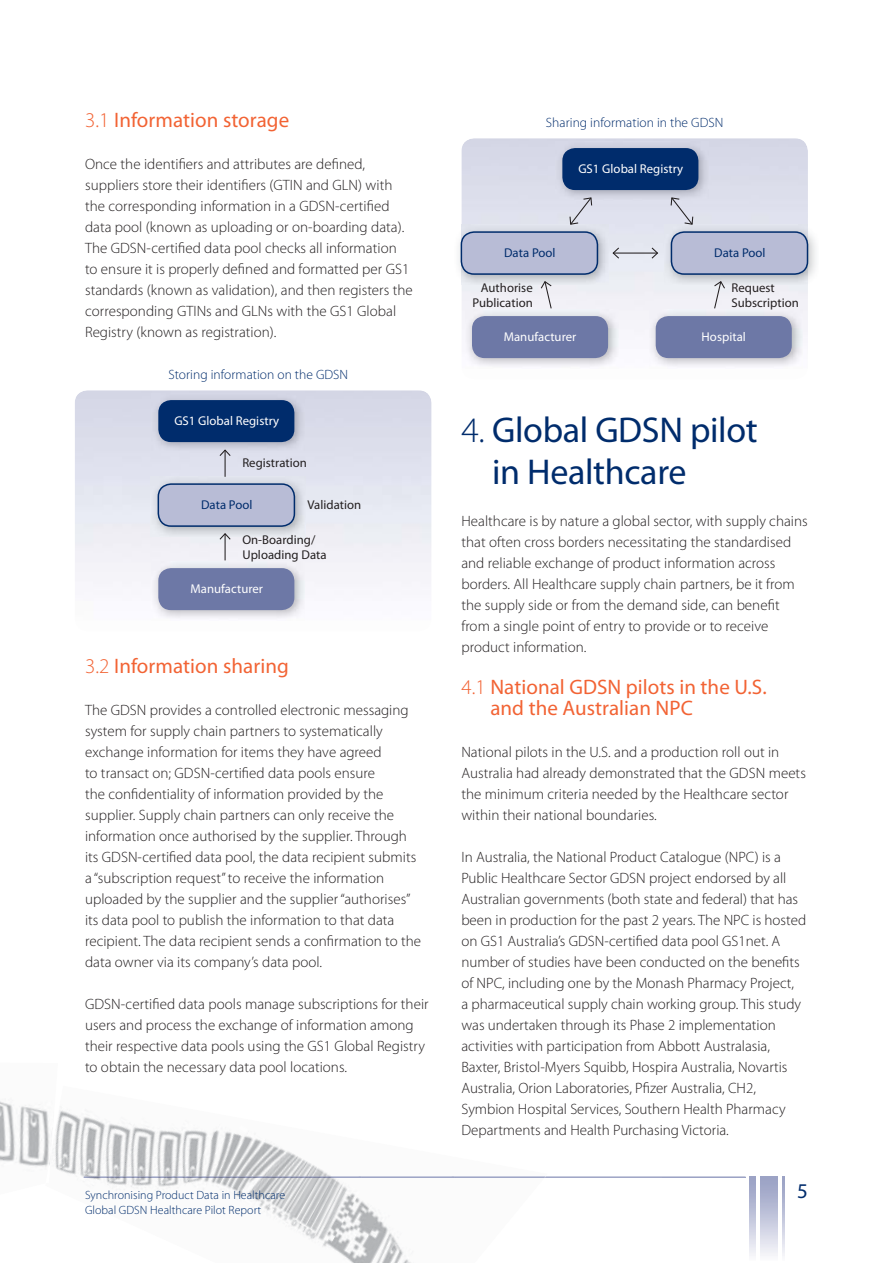
<style>
.page{position:relative;width:893px;height:1263px;background:#fff}
.page>*{position:absolute;margin:0;border:0;box-sizing:border-box;transform-origin:0 0}
.t1{font:36px/42px "Myriad Pro";letter-spacing:-.01em;color:#002c6c}
.t2{font:21px/21px "Myriad Pro";letter-spacing:.005em;color:#f26334}
.t3{font:21px "Myriad Pro";color:#002c6c}
.t4{font:300 15px/21px "Myriad Pro";letter-spacing:.005em;color:#231f20}
.t5{font:300 13.5px "Myriad Pro";letter-spacing:.005em;color:#002c6c}
.t6{font:12.75px/15px "Myriad Pro";letter-spacing:.005em;color:#231f20}
.t7{font:12.75px "Myriad Pro";letter-spacing:.005em;color:#fff}
.t8{font:12.75px "Myriad Pro";color:#002c6c}
.t9{font:300 12px "Myriad Pro";letter-spacing:.005em;color:#002c6c}
.s1{font-weight:300}
</style>
<div class="page">
<svg style="left:548px;top:1176px;width:236px;height:2px"></svg>
<img style="left:746px;top:1177px;width:39px;height:79px">
<img style="left:663px;top:1177px;width:83px;height:1px">
<img style="left:760px;top:1177px;width:17px;height:79px">
<img style="left:749px;top:1177px;width:6px;height:79px">
<img style="left:782px;top:1177px;width:2px;height:79px">
<img style="left:152px;top:393px;width:153px;height:59px">
<div style="left:158px;top:400px;width:136px;height:42px;background:#002c6c;border-radius:13px"></div>
<img style="left:151px;top:477px;width:154px;height:60px">
<div style="left:158px;top:484px;width:136px;height:42px;background:#b8bcd6;border-radius:13px"></div>
<div style="left:158px;top:483px;width:137px;height:44px;border:2px solid #002c6c;border-radius:13px"></div>
<img style="left:152px;top:561px;width:153px;height:59px">
<div style="left:158px;top:568px;width:136px;height:42px;background:#6d78a6;border-radius:13px"></div>
<svg style="left:218px;top:532px;width:14px;height:28px"></svg>
<svg style="left:218px;top:449px;width:14px;height:28px"></svg>
<img style="left:556px;top:141px;width:153px;height:59px">
<div style="left:562px;top:148px;width:136px;height:42px;background:#002c6c;border-radius:13px"></div>
<img style="left:459px;top:225px;width:149px;height:60px">
<div style="left:461px;top:232px;width:136px;height:42px;background:#b8bcd6;border-radius:13px"></div>
<div style="left:461px;top:231px;width:137px;height:44px;border:2px solid #002c6c;border-radius:13px"></div>
<img style="left:664px;top:225px;width:152px;height:60px">
<div style="left:671px;top:232px;width:136px;height:42px;background:#b8bcd6;border-radius:13px"></div>
<div style="left:671px;top:231px;width:137px;height:44px;border:2px solid #002c6c;border-radius:13px"></div>
<img style="left:465px;top:309px;width:153px;height:59px">
<div style="left:472px;top:316px;width:136px;height:42px;background:#6d78a6;border-radius:13px"></div>
<img style="left:649px;top:309px;width:153px;height:59px">
<div style="left:656px;top:316px;width:136px;height:42px;background:#6d78a6;border-radius:13px"></div>
<svg style="left:540px;top:280px;width:13px;height:30px"></svg>
<svg style="left:713px;top:280px;width:13px;height:30px"></svg>
<svg style="left:569px;top:196px;width:24px;height:30px"></svg>
<hr style="left:613px;top:253px;width:44px;height:1px;background:#231f20">
<svg style="left:650px;top:246px;width:9px;height:14px"></svg>
<svg style="left:612px;top:246px;width:8px;height:14px"></svg>
<svg style="left:670px;top:196px;width:24px;height:30px"></svg>
<img style="left:0;top:1101px;width:45px;height:66px">
<img style="left:388px;top:1176px;width:160px;height:87px">
<img style="left:227px;top:1131px;width:161px;height:132px">
<img style="left:45px;top:1106px;width:182px;height:84px">
<img style="left:458px;top:1176px;width:88px;height:2px">
<img style="left:365px;top:1176px;width:93px;height:2px">
<img style="left:272px;top:1176px;width:93px;height:2px">
<img style="left:179px;top:1176px;width:93px;height:2px">
<img style="left:84px;top:1176px;width:95px;height:2px">
<img style="left:46px;top:1150px;width:5px;height:33px">
<h2 class="t2" style="left:85px;top:112px;width:206px"><span class="s1">3.1</span> Information storage</h2>
<p class="t4" style="left:85px;top:155px;width:329px">Once the identifiers and attributes are defined, suppliers store their identifiers (GTIN and GLN) with the corresponding information in a GDSN-certified data pool (known as uploading or on-boarding data).<br>The GDSN-certified data pool checks all information to ensure it is properly defined and formatted per GS1 standards (known as validation), and then registers the corresponding GTINs and GLNs with the GS1 Global Registry (known as registration).</p>
<p class="t5" style="left:168px;top:369px;width:181px">Storing information on the GDSN</p>
<p class="t7" style="left:174px;top:416px;width:106px">GS1 Global Registry</p>
<p class="t6" style="left:242px;top:457px;width:66px">Registration</p>
<p class="t6" style="left:308px;top:499px;width:55px">Validation</p>
<p class="t6" style="left:242px;top:533px;width:86px">On-Boarding/<br>Uploading Data</p>
<p class="t8" style="left:201px;top:500px;width:53px">Data Pool</p>
<p class="t7" style="left:190px;top:584px;width:74px">Manufacturer</p>
<h2 class="t2" style="left:85px;top:658px;width:205px"><span class="s1">3.2</span> Information sharing</h2>
<p class="t4" style="left:85px;top:701px;width:338px">The GDSN provides a controlled electronic messaging system for supply chain partners to systematically exchange information for items they have agreed<br>to transact on; GDSN-certified data pools ensure<br>the confidentiality of information provided by the supplier. Supply chain partners can only receive the information once authorised by the supplier. Through its GDSN-certified data pool, the data recipient submits a “subscription request” to receive the information uploaded by the supplier and the supplier “authorises” its data pool to publish the information to that data recipient. The data recipient sends a confirmation to the data owner via its company’s data pool.</p>
<p class="t4" style="left:85px;top:995px;width:345px">GDSN-certified data pools manage subscriptions for their users and process the exchange of information among their respective data pools using the GS1 Global Registry to obtain the necessary data pool locations.</p>
<p class="t5" style="left:546px;top:117px;width:179px">Sharing information in the GDSN</p>
<p class="t7" style="left:578px;top:164px;width:106px">GS1 Global Registry</p>
<p class="t8" style="left:504px;top:248px;width:53px">Data Pool</p>
<p class="t8" style="left:714px;top:248px;width:53px">Data Pool</p>
<p class="t6" style="left:472px;top:281px;width:62px;text-align:right">Authorise<br>Publication</p>
<p class="t6" style="left:731px;top:281px;width:69px">Request<br>Subscription</p>
<p class="t7" style="left:504px;top:332px;width:74px">Manufacturer</p>
<p class="t7" style="left:702px;top:332px;width:46px">Hospital</p>
<h1 class="t1" style="left:492px;top:413px;width:267px;text-indent:-31px"><span class="s1">4.</span> Global GDSN pilot in Healthcare</h1>
<p class="t4" style="left:461px;top:512px;width:348px">Healthcare is by nature a global sector, with supply chains that often cross borders necessitating the standardised and reliable exchange of product information across borders. All Healthcare supply chain partners, be it from the supply side or from the demand side, can benefit from a single point of entry to provide or to receive product information.</p>
<h2 class="t2" style="left:490px;top:679px;width:278px;text-indent:-29px"><span class="s1">4.1</span> National GDSN pilots in the U.S. and the Australian NPC</h2>
<p class="t4" style="left:461px;top:743px;width:346px">National pilots in the U.S. and a production roll out in Australia had already demonstrated that the GDSN meets the minimum criteria needed by the Healthcare sector within their national boundaries.</p>
<p class="t4" style="left:461px;top:848px;width:346px">In Australia, the National Product Catalogue (NPC) is a Public Healthcare Sector GDSN project endorsed by all Australian governments (both state and federal) that has been in production for the past 2 years. The NPC is hosted on GS1 Australia’s GDSN-certified data pool GS1net. A number of studies have been conducted on the benefits of NPC, including one by the Monash Pharmacy Project,<br>a pharmaceutical supply chain working group. This study was undertaken through its Phase 2 implementation activities with participation from Abbott Australasia, Baxter, Bristol-Myers Squibb, Hospira Australia, Novartis Australia, Orion Laboratories, Pfizer Australia, CH2, Symbion Hospital Services, Southern Health Pharmacy Departments and Health Purchasing Victoria.</p>
<p class="t9" style="left:85px;top:1190px;width:202px">Synchronising Product Data in Healthcare</p>
<h2 class="t3" style="left:797px;top:1183px;width:12px">5</h2>
<p class="t9" style="left:85px;top:1205px;width:178px">Global GDSN Healthcare Pilot Report</p>
</div>
